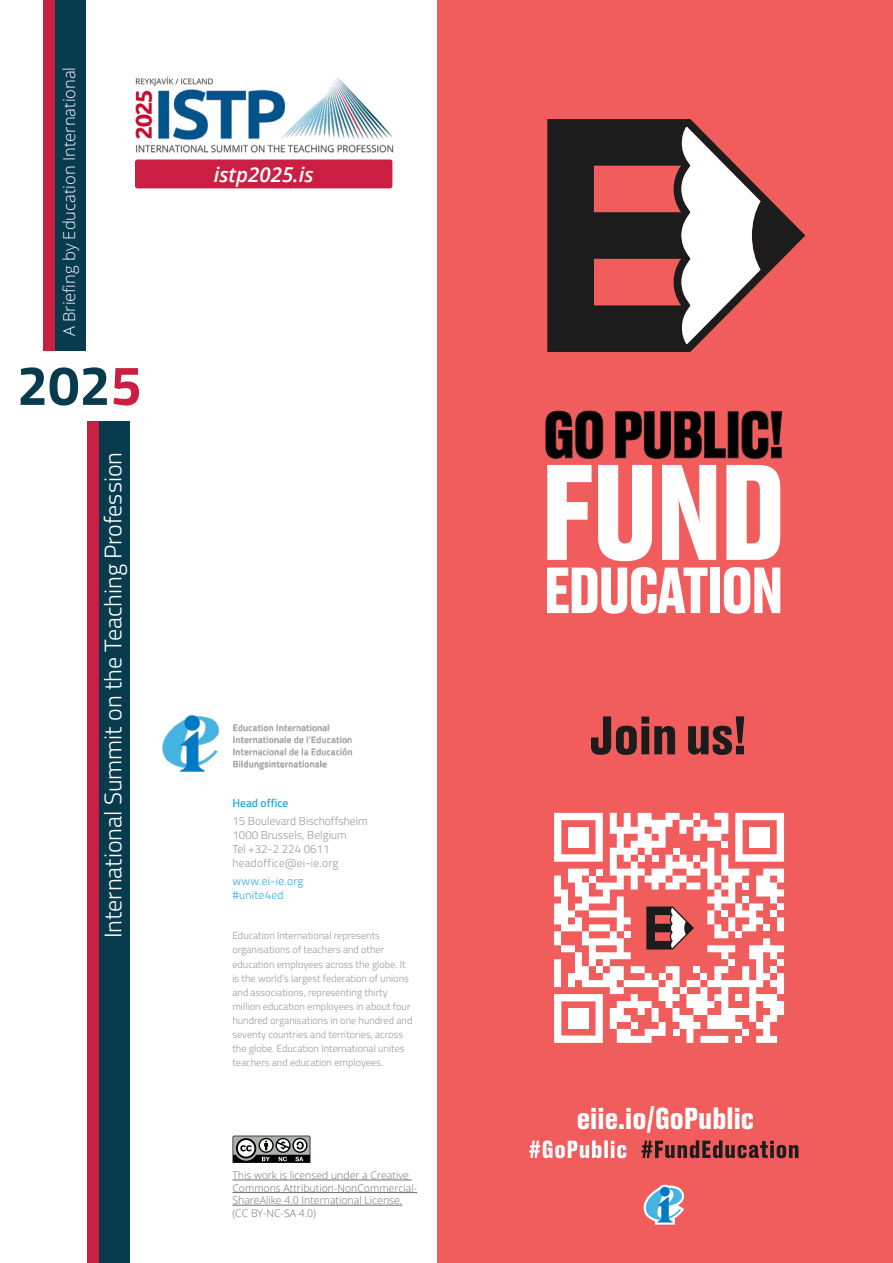
<style>
.page{position:relative;width:893px;height:1263px;background:#fff}
.page>*{position:absolute;margin:0;border:0;box-sizing:border-box;transform-origin:0 0}
.t1{font:700 55.8px "Titillium Web";color:#093b4f}
.t2{font:700 51px "Druk Text";color:#1c1c1c}
.t3{font:700 28.5px "Druk Text";color:#fff}
.t4{font:300 24px "Titillium";color:#fff}
.t5{font:italic 600 20.55px "Open Sans";color:#fff}
.t6{font:300 16.5px "Open Sans";color:#fff}
.Cover_Title_White{font:300 11.55px/14.1px "Titillium";color:#999998}
.Cover_Title_White-2{font:300 11.55px/14.1px "Titillium";letter-spacing:.02em;color:#2babe2}
.Cover_Title_White-3{font:600 11.55px "Titillium Web";color:#2babe2}
.Footnote{font:300 10.5px/12.6px "Open Sans";color:#6d6e71}
.Cover_Title_White-4{font:300 10.2px/14.1px "Titillium";color:#999}
.s1{color:#ca1f42}
</style>
<div class="page">
<div style="left:438px;top:0;width:455px;height:1263px;background:#f15d5c"></div>
<img style="left:162px;top:715px;width:191px;height:57px">
<svg style="left:233px;top:1135px;width:78px;height:28px;background:#747674"></svg>
<hr style="left:232px;top:1180px;width:180px;height:1px;background:#6d6e71">
<hr style="left:232px;top:1192px;width:185px;height:1px;background:#6d6e71">
<hr style="left:232px;top:1205px;width:170px;height:1px;background:#6d6e71">
<svg style="left:547px;top:119px;width:258px;height:233px;fill:#1c1c1c"></svg>
<svg style="left:681px;top:127px;width:79px;height:217px"></svg>
<svg style="left:546px;top:411px;width:57px;height:47px"></svg>
<svg style="left:616px;top:411px;width:109px;height:47px"></svg>
<div style="left:728px;top:412px;width:10px;height:46px;background:#000"></div>
<div style="left:728px;top:412px;width:10px;height:46px;border:1px solid #1c1c1c"></div>
<svg style="left:742px;top:411px;width:40px;height:47px"></svg>
<svg style="left:547px;top:465px;width:45px;height:95px"></svg>
<svg style="left:598px;top:465px;width:54px;height:96px"></svg>
<svg style="left:662px;top:465px;width:54px;height:95px"></svg>
<svg style="left:726px;top:465px;width:54px;height:95px"></svg>
<svg style="left:547px;top:567px;width:160px;height:47px"></svg>
<div style="left:710px;top:568px;width:10px;height:45px;background:#fff"></div>
<svg style="left:724px;top:567px;width:56px;height:47px"></svg>
<svg style="left:644px;top:1185px;width:40px;height:39px"></svg>
<svg style="left:554px;top:813px;width:230px;height:230px"></svg>
<svg style="left:641px;top:1140px;width:157px;height:18px"></svg>
<svg style="left:529px;top:1140px;width:97px;height:18px"></svg>
<div style="left:43px;top:0;width:12px;height:351px;background:#ca1f42"></div>
<div style="left:87px;top:421px;width:12px;height:842px;background:#ca1f42"></div>
<div style="left:55px;top:0;width:31px;height:351px;background:#093b4f"></div>
<div style="left:99px;top:421px;width:31px;height:842px;background:#093b4f"></div>
<div style="left:135px;top:159px;width:257px;height:29px;background:#ca1f42;border-radius:3px"></div>
<img style="left:135px;top:77px;width:259px;height:76px">
<p class="t6" style="left:58px;top:336px;width:271px;rotate:-90deg">A Briefing by Education International</p>
<p class="t1" style="left:17px;top:343px;width:126px">202<span class="s1">5</span></p>
<p class="t4" style="left:96px;top:938px;width:488px;rotate:-90deg">International Summit on the Teaching Profession</p>
<p class="t5" style="left:214px;top:160px;width:101px">istp2025.is</p>
<p class="Cover_Title_White-3" style="left:232px;top:794px;width:57px">Head office</p>
<p class="Cover_Title_White" style="left:232px;top:813px;width:137px">15 Boulevard Bischoffsheim<br>1000 Brussels, Belgium<br>Tel +32-2 224 0611 headoffice@ei-ie.org</p>
<p class="Cover_Title_White-2" style="left:232px;top:873px;width:72px">www.ei-ie.org #unite4ed</p>
<p class="Cover_Title_White-4" style="left:232px;top:928px;width:181px">Education International represents organisations of teachers and other education employees across the globe. It is the world’s largest federation of unions and associations, representing thirty million education employees in about four hundred organisations in one hundred and seventy countries and territories, across the globe. Education International unites teachers and education employees.</p>
<p class="Footnote" style="left:232px;top:1169px;width:186px">This work is licensed under a Creative Commons Attribution-NonCommercial-ShareAlike 4.0 International License. (CC BY-NC-SA 4.0)</p>
<p class="t2" style="left:589px;top:696px;width:159px">Join us!</p>
<p class="t3" style="left:577px;top:1096px;width:179px">eiie.io/GoPublic</p>
</div>
